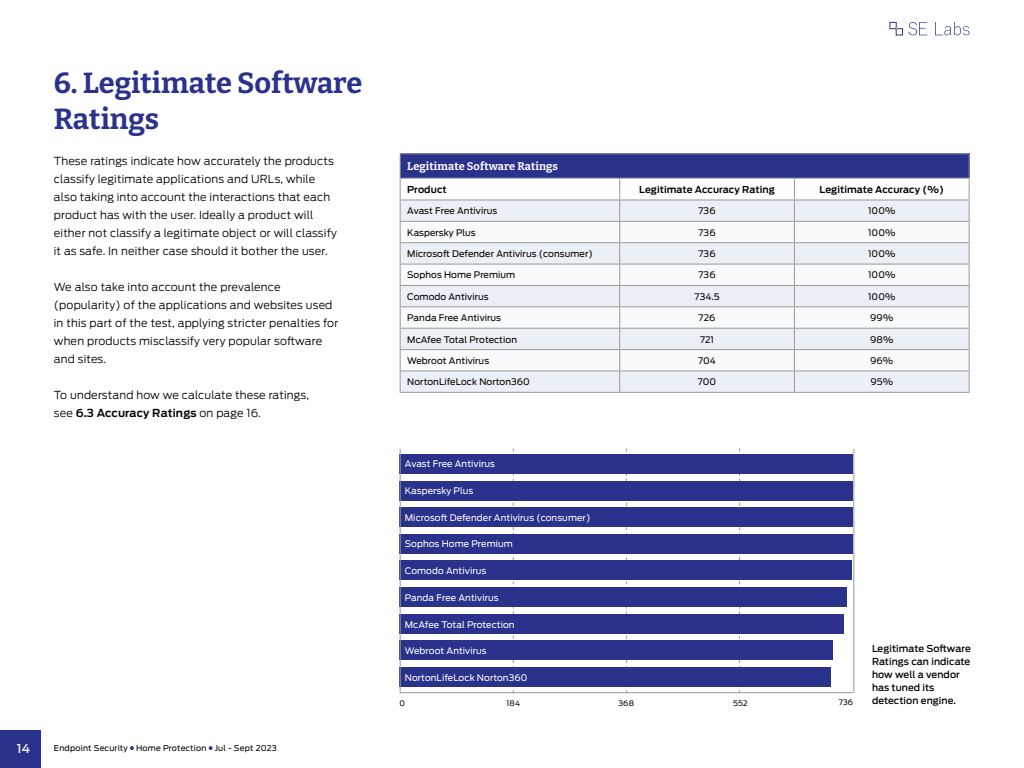
<style>
.page{position:relative;width:1024px;height:768px;background:#fff}
.page>*{position:absolute;margin:0;border:0;box-sizing:border-box;transform-origin:0 0}
.t1{font:700 29px/36px "Bitter";color:#2a328c}
.t2{font:500 12.2px "Ford Antenna";color:#fff}
.t3{font:300 11px/18px "Ford Antenna";letter-spacing:.015em;color:#000}
.t4{font:700 11px "Bitter";letter-spacing:.01em;color:#fff}
.t5{font:500 9.5px/13px "Ford Antenna";letter-spacing:.01em;color:#000}
.t6{font:600 9.5px "Ford Antenna";letter-spacing:.005em;color:#000}
.t7{font:9px "Ford Antenna";letter-spacing:.01em;color:#000}
.t8{font:9px "Ford Antenna";letter-spacing:.01em;color:#fff}
.t9{font:8px "Ford Antenna";letter-spacing:.025em;color:#000}
.t10{font:7.5px "Ford Antenna";letter-spacing:.025em;color:#000}
.s1{font-weight:600}
</style>
<div class="page">
<div style="left:0;top:730px;width:41px;height:38px;background:#2a328c"></div>
<svg style="left:130px;top:746px;width:4px;height:4px"></svg>
<svg style="left:209px;top:746px;width:4px;height:4px"></svg>
<svg style="left:908px;top:22px;width:19px;height:13px"></svg>
<svg style="left:935px;top:22px;width:34px;height:13px"></svg>
<div style="left:890px;top:22px;width:7px;height:7px;border:1px solid #2c368a"></div>
<div style="left:896px;top:28px;width:7px;height:7px;border:1px solid #2c368a"></div>
<div style="left:400px;top:154px;width:569px;height:24px;background:#2a328c"></div>
<svg style="left:401px;top:200px;width:568px;height:192px;background:#e8ecf3"></svg>
<svg style="left:401px;top:222px;width:568px;height:148px"></svg>
<hr style="left:400px;top:153px;width:220px;height:1px;background:#999">
<hr style="left:620px;top:153px;width:174px;height:1px;background:#999">
<hr style="left:794px;top:153px;width:176px;height:1px;background:#999">
<hr style="left:400px;top:178px;width:220px;height:1px;background:#999">
<hr style="left:620px;top:178px;width:174px;height:1px;background:#999">
<hr style="left:794px;top:178px;width:176px;height:1px;background:#999">
<hr style="left:400px;top:199px;width:220px;height:1px;background:#999">
<hr style="left:620px;top:199px;width:174px;height:1px;background:#999">
<hr style="left:794px;top:199px;width:176px;height:1px;background:#999">
<hr style="left:400px;top:221px;width:220px;height:1px;background:#999">
<hr style="left:620px;top:221px;width:174px;height:1px;background:#999">
<hr style="left:794px;top:221px;width:176px;height:1px;background:#999">
<hr style="left:400px;top:242px;width:220px;height:1px;background:#999">
<hr style="left:620px;top:242px;width:174px;height:1px;background:#999">
<hr style="left:794px;top:242px;width:176px;height:1px;background:#999">
<hr style="left:400px;top:264px;width:220px;height:1px;background:#999">
<hr style="left:620px;top:264px;width:174px;height:1px;background:#999">
<hr style="left:794px;top:264px;width:176px;height:1px;background:#999">
<hr style="left:400px;top:285px;width:220px;height:1px;background:#999">
<hr style="left:620px;top:285px;width:174px;height:1px;background:#999">
<hr style="left:794px;top:285px;width:176px;height:1px;background:#999">
<hr style="left:400px;top:306px;width:220px;height:1px;background:#999">
<hr style="left:620px;top:306px;width:174px;height:1px;background:#999">
<hr style="left:794px;top:306px;width:176px;height:1px;background:#999">
<hr style="left:400px;top:328px;width:220px;height:1px;background:#999">
<hr style="left:620px;top:328px;width:174px;height:1px;background:#999">
<hr style="left:794px;top:328px;width:176px;height:1px;background:#999">
<hr style="left:400px;top:349px;width:220px;height:1px;background:#999">
<hr style="left:620px;top:349px;width:174px;height:1px;background:#999">
<hr style="left:794px;top:349px;width:176px;height:1px;background:#999">
<hr style="left:400px;top:370px;width:220px;height:1px;background:#999">
<svg style="left:400px;top:154px;width:1px;height:238px"></svg>
<hr style="left:620px;top:370px;width:174px;height:1px;background:#999">
<svg style="left:619px;top:179px;width:1px;height:213px"></svg>
<hr style="left:794px;top:370px;width:176px;height:1px;background:#999">
<svg style="left:794px;top:179px;width:1px;height:213px"></svg>
<svg style="left:969px;top:154px;width:1px;height:238px"></svg>
<hr style="left:400px;top:392px;width:220px;height:1px;background:#999">
<hr style="left:620px;top:392px;width:174px;height:1px;background:#999">
<hr style="left:794px;top:392px;width:176px;height:1px;background:#999">
<svg style="left:739px;top:448px;width:1px;height:244px"></svg>
<svg style="left:626px;top:448px;width:1px;height:244px"></svg>
<svg style="left:513px;top:448px;width:1px;height:244px"></svg>
<hr style="left:400px;top:692px;width:453px;height:1px;background:#999">
<div style="left:400px;top:454px;width:453px;height:20px;background:#2a328c"></div>
<div style="left:400px;top:481px;width:453px;height:19px;background:#2a328c"></div>
<div style="left:400px;top:508px;width:453px;height:19px;background:#2a328c"></div>
<div style="left:400px;top:534px;width:453px;height:19px;background:#2a328c"></div>
<div style="left:400px;top:561px;width:452px;height:19px;background:#2a328c"></div>
<div style="left:400px;top:587px;width:447px;height:20px;background:#2a328c"></div>
<div style="left:400px;top:614px;width:444px;height:19px;background:#2a328c"></div>
<div style="left:400px;top:641px;width:433px;height:19px;background:#2a328c"></div>
<div style="left:400px;top:667px;width:431px;height:19px;background:#2a328c"></div>
<hr style="left:853px;top:449px;width:1px;height:244px;background:#999">
<hr style="left:400px;top:448px;width:1px;height:245px;background:#999">
<h1 class="t1" style="left:54px;top:64px;width:310px">6. Legitimate Software<br>Ratings</h1>
<p class="t3" style="left:54px;top:150px;width:285px">These ratings indicate how accurately the products classify legitimate applications and URLs, while also taking into account the interactions that each product has with the user. Ideally a product will either not classify a legitimate object or will classify it as safe. In neither case should it bother the user.</p>
<p class="t3" style="left:54px;top:276px;width:286px">We also take into account the prevalence (popularity) of the applications and websites used in this part of the test, applying stricter penalties for when products misclassify very popular software and sites.</p>
<p class="t3" style="left:54px;top:384px;width:257px">To understand how we calculate these ratings, see <span class="s1">6.3 Accuracy Ratings</span> on page 16.</p>
<p class="t2" style="left:17px;top:738px;width:15px">14</p>
<p class="t9" style="left:54px;top:741px;width:224px">Endpoint Security Home Protection Jul - Sept 2023</p>
<p class="t4" style="left:407px;top:159px;width:152px">Legitimate Software Ratings</p>
<p class="t6" style="left:407px;top:181px;width:41px">Product</p>
<p class="t6" style="left:639px;top:181px;width:137px">Legitimate Accuracy Rating</p>
<p class="t6" style="left:820px;top:181px;width:126px">Legitimate Accuracy (%)</p>
<p class="t7" style="left:407px;top:203px;width:92px">Avast Free Antivirus</p>
<p class="t7" style="left:699px;top:203px;width:19px">736</p>
<p class="t7" style="left:868px;top:203px;width:29px">100%</p>
<p class="t7" style="left:407px;top:225px;width:70px">Kaspersky Plus</p>
<p class="t7" style="left:699px;top:225px;width:19px">736</p>
<p class="t7" style="left:868px;top:225px;width:29px">100%</p>
<p class="t7" style="left:407px;top:246px;width:187px">Microsoft Defender Antivirus (consumer)</p>
<p class="t7" style="left:699px;top:246px;width:19px">736</p>
<p class="t7" style="left:868px;top:246px;width:29px">100%</p>
<p class="t7" style="left:407px;top:267px;width:110px">Sophos Home Premium</p>
<p class="t7" style="left:699px;top:267px;width:19px">736</p>
<p class="t7" style="left:868px;top:267px;width:29px">100%</p>
<p class="t7" style="left:407px;top:289px;width:83px">Comodo Antivirus</p>
<p class="t7" style="left:695px;top:289px;width:27px">734.5</p>
<p class="t7" style="left:868px;top:289px;width:29px">100%</p>
<p class="t7" style="left:407px;top:310px;width:95px">Panda Free Antivirus</p>
<p class="t7" style="left:699px;top:310px;width:18px">726</p>
<p class="t7" style="left:870px;top:310px;width:25px">99%</p>
<p class="t7" style="left:407px;top:331px;width:111px">McAfee Total Protection</p>
<p class="t7" style="left:700px;top:331px;width:16px">721</p>
<p class="t7" style="left:870px;top:331px;width:25px">98%</p>
<p class="t7" style="left:407px;top:353px;width:83px">Webroot Antivirus</p>
<p class="t7" style="left:698px;top:353px;width:19px">704</p>
<p class="t7" style="left:870px;top:353px;width:25px">96%</p>
<p class="t7" style="left:407px;top:374px;width:124px">NortonLifeLock Norton360</p>
<p class="t7" style="left:698px;top:374px;width:20px">700</p>
<p class="t7" style="left:870px;top:374px;width:24px">95%</p>
<p class="t8" style="left:405px;top:456px;width:92px">Avast Free Antivirus</p>
<p class="t8" style="left:405px;top:483px;width:70px">Kaspersky Plus</p>
<p class="t8" style="left:405px;top:510px;width:187px">Microsoft Defender Antivirus (consumer)</p>
<p class="t8" style="left:405px;top:536px;width:110px">Sophos Home Premium</p>
<p class="t8" style="left:405px;top:563px;width:83px">Comodo Antivirus</p>
<p class="t8" style="left:405px;top:590px;width:95px">Panda Free Antivirus</p>
<p class="t8" style="left:405px;top:616px;width:111px">McAfee Total Protection</p>
<p class="t8" style="left:405px;top:643px;width:83px">Webroot Antivirus</p>
<p class="t8" style="left:405px;top:670px;width:124px">NortonLifeLock Norton360</p>
<p class="t5" style="left:872px;top:641px;width:100px">Legitimate Software<br>Ratings can indicate how well a vendor has tuned its</p>
<p class="t10" style="left:400px;top:697px;width:7px">0</p>
<p class="t10" style="left:618px;top:697px;width:17px">368</p>
<p class="t10" style="left:733px;top:697px;width:16px">552</p>
<p class="t5" style="left:872px;top:693px;width:86px">detection engine.</p>
<p class="t10" style="left:506px;top:697px;width:15px">184</p>
<p class="t10" style="left:839px;top:696px;width:16px">736</p>
</div>
